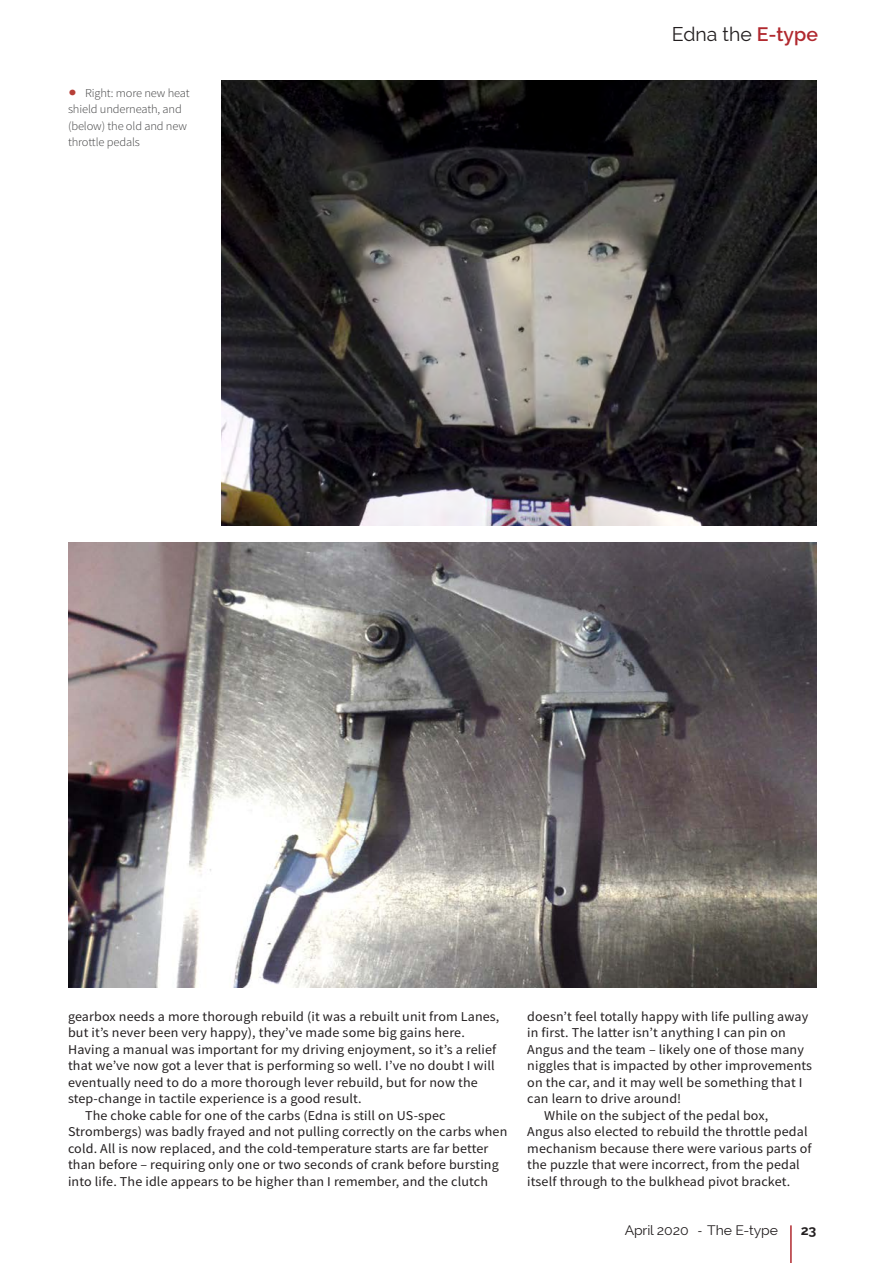
<style>
.page{position:relative;width:893px;height:1263px;background:#fff}
.page>*{position:absolute;margin:0;border:0;box-sizing:border-box;transform-origin:0 0}
.t1{font:19.5px "Raleway";color:#231f20}
.t2{font:13.5px "Source Sans Pro";letter-spacing:.01em;color:#231f20;scale:1.04 1}
.t3{font:13.5px "Raleway";letter-spacing:-.01em;color:#231f20;scale:1.04 1}
.t4{font:700 13.5px "Raleway";color:#231f20;scale:1.04 1}
.t5{font:300 12px/16.5px "Source Sans Pro";letter-spacing:-.01em;color:#3e3e3f;scale:1.04 1}
.s1{font-family:"Helvetica Neue";font-weight:400;font-size:13.5px;color:#b73f38}
.s2{font-weight:600;color:#b1292f}
.s3{font-family:"Source Sans Pro"}
</style>
<div class="page">
<hr style="left:790px;top:1225px;width:2px;height:38px;background:#b1292f">
<img style="left:221px;top:80px;width:595px;height:446px">
<img style="left:68px;top:542px;width:748px;height:446px">
<p class="t5" style="left:68px;top:85px;width:118px"><span class="s1">●</span> Right: more new heat shield underneath, and (below) the old and new throttle pedals</p>
<h1 class="t1" style="left:672px;top:23px;width:148px">Edna the <span class="s2">E-type</span></h1>
<p class="t2" style="left:68px;top:1008px;width:416px">gearbox needs a more thorough rebuild (it was a rebuilt unit from Lanes,</p>
<p class="t2" style="left:68px;top:1024px;width:383px">but it’s never been very happy), they’ve made some big gains here.</p>
<p class="t2" style="left:68px;top:1041px;width:413px">Having a manual was important for my driving enjoyment, so it’s a relief</p>
<p class="t2" style="left:68px;top:1057px;width:412px">that we’ve now got a lever that is performing so well. I’ve no doubt I will</p>
<p class="t2" style="left:68px;top:1074px;width:395px">eventually need to do a more thorough lever rebuild, but for now the</p>
<p class="t2" style="left:68px;top:1090px;width:284px">step-change in tactile experience is a good result.</p>
<p class="t2" style="left:85px;top:1107px;width:348px">The choke cable for one of the carbs (Edna is still on US-spec</p>
<p class="t2" style="left:68px;top:1123px;width:424px">Strombergs) was badly frayed and not pulling correctly on the carbs when</p>
<p class="t2" style="left:68px;top:1140px;width:406px">cold. All is now replaced, and the cold-temperature starts are far better</p>
<p class="t2" style="left:68px;top:1156px;width:416px">than before – requiring only one or two seconds of crank before bursting</p>
<p class="t2" style="left:68px;top:1173px;width:405px">into life. The idle appears to be higher than I remember, and the clutch</p>
<p class="t2" style="left:527px;top:1008px;width:272px">doesn’t feel totally happy with life pulling away</p>
<p class="t2" style="left:527px;top:1024px;width:250px">in first. The latter isn’t anything I can pin on</p>
<p class="t2" style="left:527px;top:1041px;width:267px">Angus and the team – likely one of those many</p>
<p class="t2" style="left:527px;top:1057px;width:275px">niggles that is impacted by other improvements</p>
<p class="t2" style="left:527px;top:1074px;width:266px">on the car, and it may well be something that I</p>
<p class="t2" style="left:527px;top:1090px;width:150px">can learn to drive around!</p>
<p class="t2" style="left:544px;top:1107px;width:217px">While on the subject of the pedal box,</p>
<p class="t2" style="left:527px;top:1123px;width:271px">Angus also elected to rebuild the throttle pedal</p>
<p class="t2" style="left:527px;top:1140px;width:275px">mechanism because there were various parts of</p>
<p class="t2" style="left:527px;top:1156px;width:264px">the puzzle that were incorrect, from the pedal</p>
<p class="t2" style="left:527px;top:1173px;width:254px">itself through to the bulkhead pivot bracket.</p>
<p class="t3" style="left:625px;top:1223px;width:149px">April 2020 <span class="s3">-</span> The E-type</p>
<p class="t4" style="left:801px;top:1223px;width:17px">23</p>
</div>
